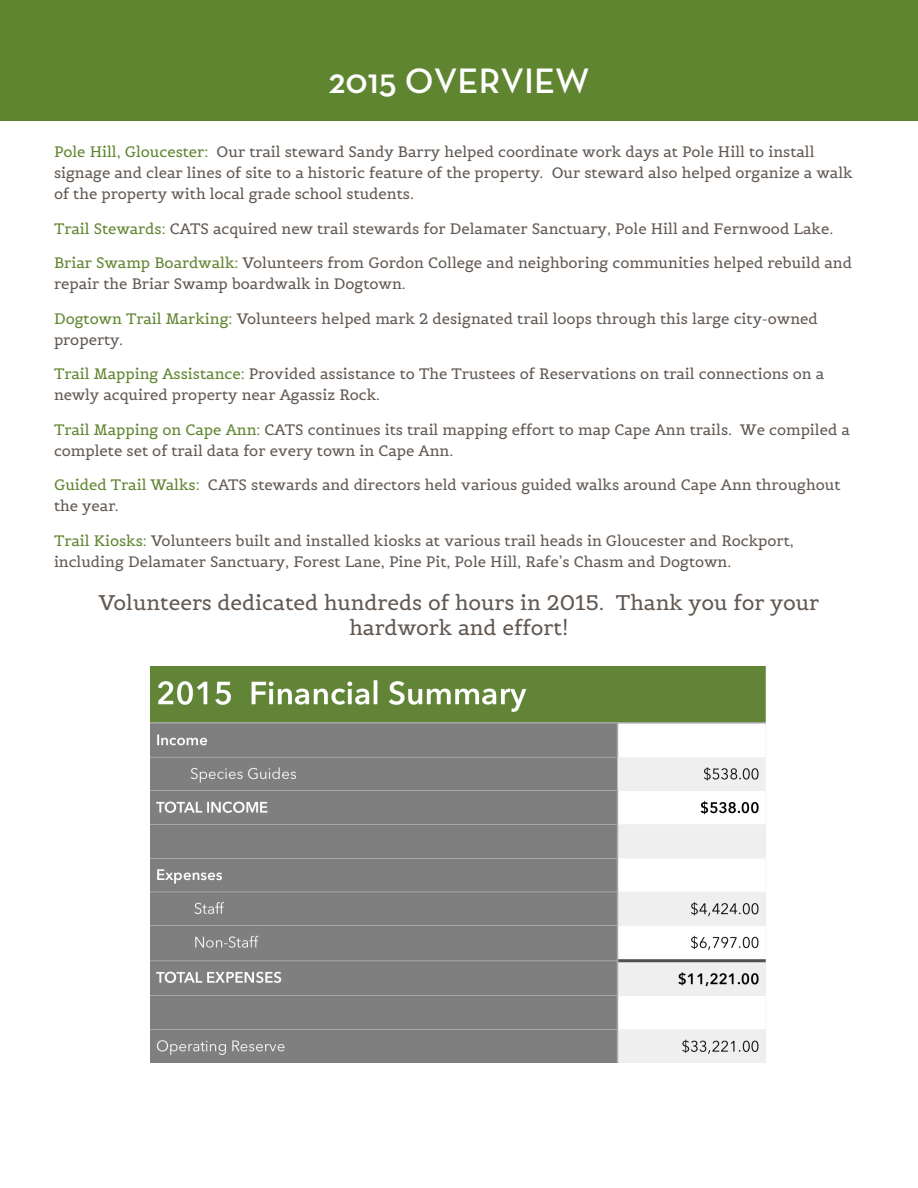
<style>
.page{position:relative;width:918px;height:1188px;background:#fff}
.page>*{position:absolute;margin:0;border:0;box-sizing:border-box;transform-origin:0 0}
.t1{font:600 36px "Neutra Text";color:#fff}
.t2{font:21px/25.2px "Belgrano";color:#625953;text-align:center}
.t3{font:15px/21px "Belgrano";color:#625953}
.s1{color:#608530}
</style>
<div class="page">
<div style="left:0;top:0;width:918px;height:121px;background:#608530"></div>
<img style="left:151px;top:667px;width:615px;height:395px">
<p class="t1" style="left:328px;top:59px;width:263px">2015 OVERVIEW</p>
<p class="t3" style="left:54px;top:142px;width:800px"><span class="s1">Pole Hill, Gloucester:</span> Our trail steward Sandy Barry helped coordinate work days at Pole Hill to install signage and clear lines of site to a historic feature of the property. Our steward also helped organize a walk of the property with local grade school students.</p>
<p class="t3" style="left:54px;top:218px;width:781px"><span class="s1">Trail Stewards:</span> CATS acquired new trail stewards for Delamater Sanctuary, Pole Hill and Fernwood Lake.</p>
<p class="t3" style="left:54px;top:253px;width:800px"><span class="s1">Briar Swamp Boardwalk:</span> Volunteers from Gordon College and neighboring communities helped rebuild and repair the Briar Swamp boardwalk in Dogtown.</p>
<p class="t3" style="left:54px;top:308px;width:765px"><span class="s1">Dogtown Trail Marking:</span> Volunteers helped mark 2 designated trail loops through this large city-owned property.</p>
<p class="t3" style="left:54px;top:364px;width:772px"><span class="s1">Trail Mapping Assistance:</span> Provided assistance to The Trustees of Reservations on trail connections on a newly acquired property near Agassiz Rock.</p>
<p class="t3" style="left:54px;top:419px;width:797px"><span class="s1">Trail Mapping on Cape Ann:</span> CATS continues its trail mapping effort to map Cape Ann trails. We compiled a complete set of trail data for every town in Cape Ann.</p>
<p class="t3" style="left:54px;top:475px;width:788px"><span class="s1">Guided Trail Walks:</span> CATS stewards and directors held various guided walks around Cape Ann throughout the year.</p>
<p class="t3" style="left:54px;top:530px;width:741px"><span class="s1">Trail Kiosks:</span> Volunteers built and installed kiosks at various trail heads in Gloucester and Rockport, including Delamater Sanctuary, Forest Lane, Pine Pit, Pole Hill, Rafe’s Chasm and Dogtown.</p>
<p class="t2" style="left:99px;top:590px;width:722px">Volunteers dedicated hundreds of hours in 2015. Thank you for your hardwork and effort!</p>
</div>
